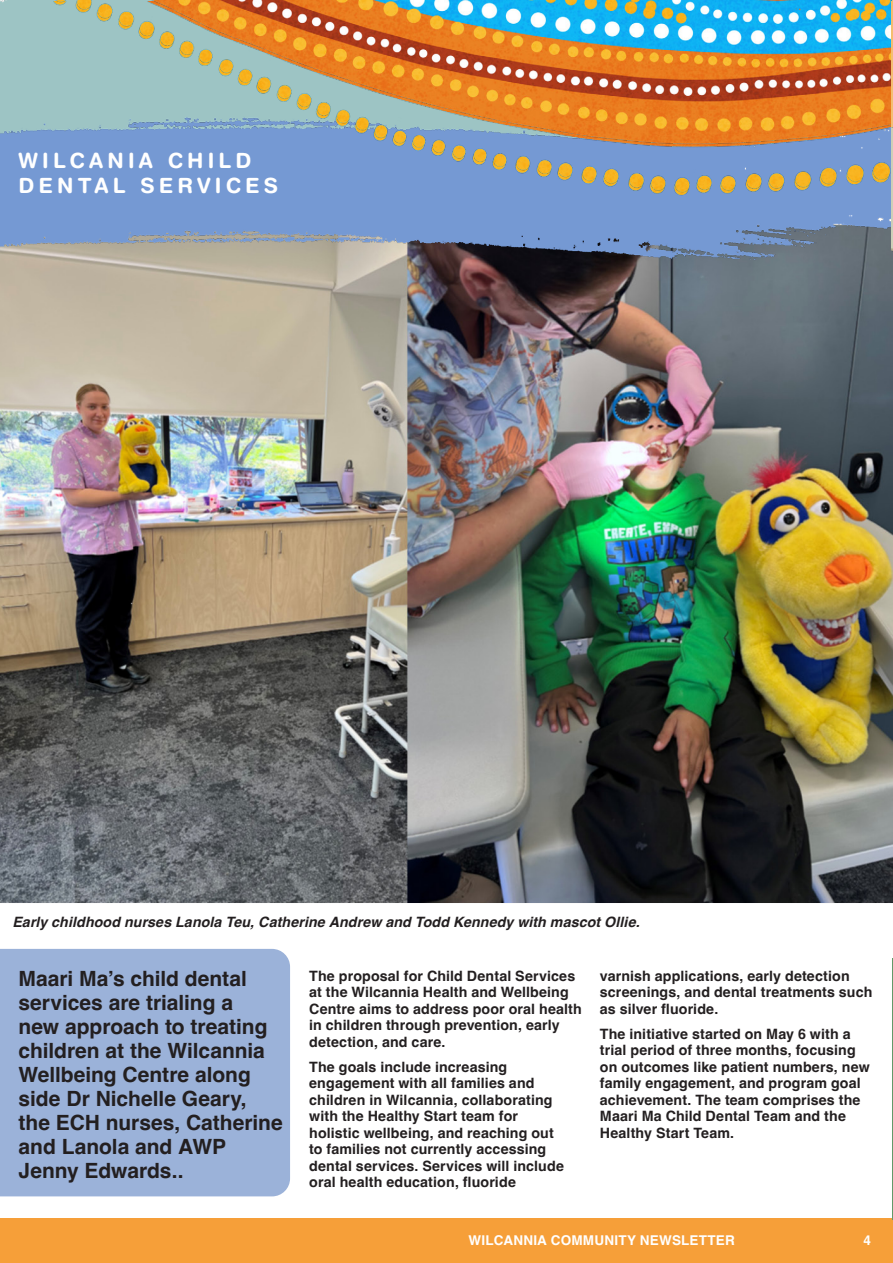
<style>
.page{position:relative;width:893px;height:1263px;background:#fff}
.page>*{position:absolute;margin:0;border:0;box-sizing:border-box;transform-origin:0 0}
.t1{font:700 21px/24px "Helvetica";color:#231f20}
.t2{font:700 21px/25.2px "Helvetica Rounded";letter-spacing:.2em;color:#fff}
.t3{font:700 14.25px/16.5px "Helvetica";letter-spacing:.01em;color:#231f20}
.t4{font:italic 700 14.25px "Helvetica";letter-spacing:.005em;color:#231f20}
.t5{font:700 13.5px "Helvetica";letter-spacing:.015em;color:#fff}
</style>
<div class="page">
<img style="left:0;top:268px;width:893px;height:995px">
<img style="left:0;top:206px;width:893px;height:62px">
<div style="left:0;top:1218px;width:893px;height:44px;background:#f69f39"></div>
<img style="left:0;top:0;width:893px;height:204px">
<hr style="left:892px;top:958px;width:1px;height:261px;background:#639969">
<img style="left:891px;top:0;width:2px;height:147px">
<div style="left:0;top:949px;width:290px;height:247px;background:#9bb2d9"></div>
<h1 class="t2" style="left:19px;top:147px;width:261px">WILCANIA CHILD<br>DENTAL SERVICES</h1>
<p class="t4" style="left:12px;top:913px;width:629px">Early childhood nurses Lanola Teu, Catherine Andrew and Todd Kennedy with mascot Ollie.</p>
<h1 class="t1" style="left:19px;top:968px;width:266px">Maari Ma’s child dental services are trialing a<br>new approach to treating children at the Wilcannia<br>Wellbeing Centre along side Dr Nichelle Geary, the ECH nurses, Catherine and Lanola and AWP<br>Jenny Edwards..</h1>
<p class="t3" style="left:309px;top:969px;width:274px">The proposal for Child Dental Services at the Wilcannia Health and Wellbeing Centre aims to address poor oral health in children through prevention, early detection, and care.</p>
<p class="t3" style="left:600px;top:969px;width:274px">varnish applications, early detection screenings, and dental treatments such as silver fluoride.</p>
<p class="t3" style="left:600px;top:1027px;width:271px">The initiative started on May 6 with a trial period of three months, focusing on outcomes like patient numbers, new family engagement, and program goal achievement. The team comprises the Maari Ma Child Dental Team and the Healthy Start Team.</p>
<p class="t3" style="left:309px;top:1060px;width:256px">The goals include increasing engagement with all families and children in Wilcannia, collaborating with the Healthy Start team for holistic wellbeing, and reaching out to families not currently accessing dental services. Services will include oral health education, fluoride</p>
<p class="t5" style="left:469px;top:1232px;width:268px">WILCANNIA COMMUNITY NEWSLETTER</p>
<p class="t5" style="left:863px;top:1232px;width:9px">4</p>
</div>
